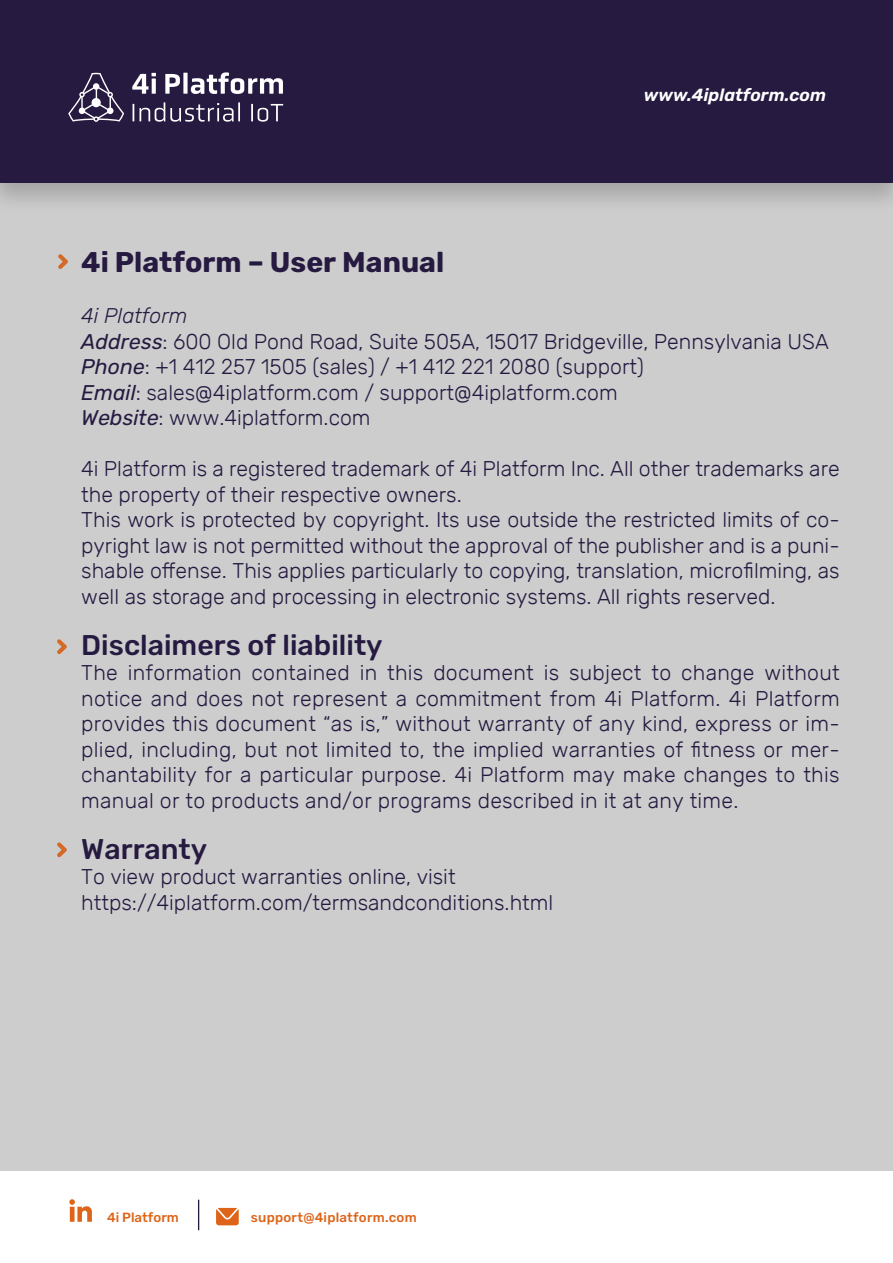
<style>
.page{position:relative;width:893px;height:1263px;background:#fff}
.page>*{position:absolute;margin:0;border:0;box-sizing:border-box;transform-origin:0 0}
.t1{font:500 28.5px "Rubik";color:#261a41}
.t2{font:700 28.5px "Rubik";color:#261a41}
.t3{font:300 21.3px/25.5px "Rubik";color:#261a41}
.t4{font:italic 600 17.55px "Rubik";color:#fff}
.t5{font:500 13.35px "Rubik";letter-spacing:.015em;color:#dd6418}
.s1{font-style:italic}
.s2{font-weight:400;font-style:italic}
</style>
<div class="page">
<div style="left:0;top:0;width:893px;height:183px;background:#261a41"></div>
<svg style="left:132px;top:73px;width:24px;height:21px"></svg>
<svg style="left:165px;top:72px;width:118px;height:22px"></svg>
<svg style="left:133px;top:104px;width:1px;height:17px"></svg>
<svg style="left:140px;top:102px;width:100px;height:20px"></svg>
<svg style="left:251px;top:104px;width:32px;height:18px"></svg>
<svg style="left:68px;top:73px;width:56px;height:49px"></svg>
<svg style="left:58px;top:254px;width:10px;height:15px"></svg>
<svg style="left:216px;top:1208px;width:23px;height:17px"></svg>
<svg style="left:69px;top:1199px;width:23px;height:23px"></svg>
<hr style="left:198px;top:1200px;width:1px;height:30px;background:#261a41">
<svg style="left:57px;top:639px;width:10px;height:15px"></svg>
<svg style="left:57px;top:842px;width:10px;height:15px"></svg>
<p class="t4" style="left:644px;top:84px;width:184px">www.4iplatform.com</p>
<h1 class="t2" style="left:81px;top:246px;width:364px">4i Platform – User Manual</h1>
<p class="t3" style="left:81px;top:303px;width:749px"><span class="s1">4i Platform<br></span><span class="s2">Address</span>: 600 Old Pond Road, Suite 505A, 15017 Bridgeville, Pennsylvania USA <span class="s2">Phone</span>: +1 412 257 1505 (sales) / +1 412 221 2080 (support)<br><span class="s2">Email</span>: sales@4iplatform.com / support@4iplatform.com<br><span class="s2">Website</span>: www.4iplatform.com</p>
<p class="t3" style="left:81px;top:457px;width:760px">4i Platform is a registered trademark of 4i Platform Inc. All other trademarks are the property of their respective owners.<br>This work is protected by copyright. Its use outside the restricted limits of co&shy;pyright law is not permitted without the approval of the publisher and is a puni&shy;shable offense. This applies particularly to copying, translation, microfilming, as well as storage and processing in electronic systems. All rights reserved.</p>
<h1 class="t1" style="left:81px;top:628px;width:303px">Disclaimers of liability</h1>
<p class="t3" style="left:81px;top:661px;width:760px;text-align:justify">The information contained in this document is subject to change without notice and does not represent a commitment from 4i Platform. 4i Platform provides this document “as is,” without warranty of any kind, express or im&shy;plied, including, but not limited to, the implied warranties of fitness or mer&shy;chantability for a particular purpose. 4i Platform may make changes to this manual or to products and/or programs described in it at any time.</p>
<h1 class="t1" style="left:81px;top:833px;width:127px">Warranty</h1>
<p class="t3" style="left:81px;top:865px;width:474px">To view product warranties online, visit https://4iplatform.com/termsandconditions.html</p>
<p class="t5" style="left:107px;top:1209px;width:73px">4i Platform</p>
<p class="t5" style="left:251px;top:1209px;width:167px">support@4iplatform.com</p>
</div>
